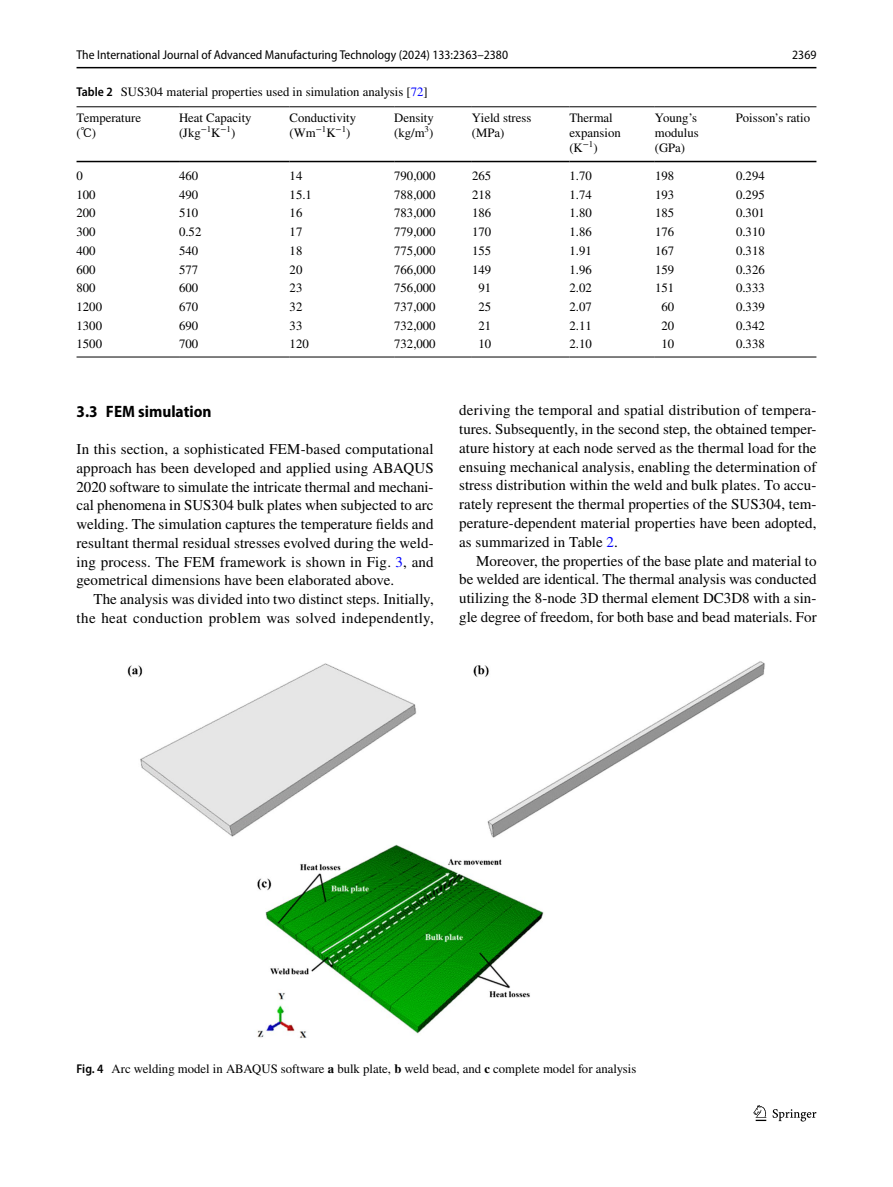
<style>
.page{position:relative;width:893px;height:1187px;background:#fff}
.page>*{position:absolute;margin:0;border:0;box-sizing:border-box;transform-origin:0 0}
.t1{font:700 semi-condensed 16.5px "Myriad Pro";color:#000}
.t2{font:15px/18.8px "STIX";letter-spacing:.005em;color:#000;text-align:justify}
.t3{font:12.75px/15px "STIX";color:#000}
.t4{font:semi-condensed 12.75px "Myriad Pro";color:#000}
.s1{font-family:"Myriad Pro";font-weight:600;font-stretch:semi-condensed}
.s2{color:#00f}
.s3{font-family:"Code 2000"}
.s4{font-weight:700}
</style>
<div class="page">
<hr style="left:77px;top:67px;width:739px;height:1px;background:#000">
<svg style="left:753px;top:1105px;width:13px;height:15px"></svg>
<svg style="left:773px;top:1109px;width:43px;height:12px"></svg>
<hr style="left:77px;top:106px;width:102px;height:1px;background:#000">
<hr style="left:77px;top:161px;width:102px;height:1px;background:#000">
<hr style="left:179px;top:106px;width:111px;height:1px;background:#000">
<hr style="left:179px;top:161px;width:111px;height:1px;background:#000">
<hr style="left:290px;top:106px;width:104px;height:1px;background:#000">
<hr style="left:290px;top:161px;width:104px;height:1px;background:#000">
<hr style="left:394px;top:106px;width:78px;height:1px;background:#000">
<hr style="left:394px;top:161px;width:78px;height:1px;background:#000">
<hr style="left:472px;top:106px;width:97px;height:1px;background:#000">
<hr style="left:472px;top:161px;width:97px;height:1px;background:#000">
<hr style="left:569px;top:106px;width:86px;height:1px;background:#000">
<hr style="left:569px;top:161px;width:86px;height:1px;background:#000">
<hr style="left:655px;top:106px;width:81px;height:1px;background:#000">
<hr style="left:655px;top:161px;width:81px;height:1px;background:#000">
<hr style="left:736px;top:106px;width:80px;height:1px;background:#000">
<hr style="left:736px;top:161px;width:80px;height:1px;background:#000">
<hr style="left:77px;top:356px;width:102px;height:1px;background:#000">
<hr style="left:179px;top:356px;width:111px;height:1px;background:#000">
<hr style="left:290px;top:356px;width:104px;height:1px;background:#000">
<hr style="left:394px;top:356px;width:78px;height:1px;background:#000">
<hr style="left:472px;top:356px;width:97px;height:1px;background:#000">
<hr style="left:569px;top:356px;width:86px;height:1px;background:#000">
<hr style="left:655px;top:356px;width:81px;height:1px;background:#000">
<hr style="left:736px;top:356px;width:80px;height:1px;background:#000">
<img style="left:128px;top:661px;width:637px;height:377px">
<p class="t4" style="left:77px;top:48px;width:433px">The International Journal of Advanced Manufacturing Technology (2024) 133:2363–2380</p>
<p class="t4" style="left:792px;top:48px;width:26px">2369</p>
<p class="t3" style="left:77px;top:80px;width:353px;line-height:25.5px"><span class="s1">Table 2</span> SUS304 material properties used in simulation analysis [<span class="s2">72</span>]<br>Temperature</p>
<p class="t3" style="left:77px;top:126px;width:21px">(<span class="s3">℃</span>)</p>
<p class="t3" style="left:179px;top:111px;width:74px">Heat Capacity (Jkg<sup>−1</sup>K<sup>−1</sup>)</p>
<p class="t3" style="left:290px;top:111px;width:68px">Conductivity (Wm<sup>−1</sup>K<sup>−1</sup>)</p>
<p class="t3" style="left:394px;top:111px;width:41px">Density (kg/m<sup>3</sup>)</p>
<p class="t3" style="left:472px;top:111px;width:61px">Yield stress (MPa)</p>
<p class="t3" style="left:569px;top:111px;width:53px">Thermal expansion (K<sup>−1</sup>)</p>
<p class="t3" style="left:655px;top:111px;width:45px;text-align:justify">Young’s modulus (GPa)</p>
<p class="t3" style="left:736px;top:111px;width:76px">Poisson’s ratio</p>
<p class="t3" style="left:77px;top:169px;width:8px">0</p>
<p class="t3" style="left:179px;top:169px;width:21px">460</p>
<p class="t3" style="left:290px;top:169px;width:14px">14</p>
<p class="t3" style="left:394px;top:169px;width:43px">790,000</p>
<p class="t3" style="left:472px;top:169px;width:21px">265</p>
<p class="t3" style="left:569px;top:169px;width:24px">1.70</p>
<p class="t3" style="left:655px;top:169px;width:21px">198</p>
<p class="t3" style="left:736px;top:169px;width:30px">0.294</p>
<p class="t3" style="left:77px;top:188px;width:21px">100</p>
<p class="t3" style="left:179px;top:188px;width:21px">490</p>
<p class="t3" style="left:290px;top:188px;width:24px">15.1</p>
<p class="t3" style="left:394px;top:188px;width:43px">788,000</p>
<p class="t3" style="left:472px;top:188px;width:21px">218</p>
<p class="t3" style="left:569px;top:188px;width:24px">1.74</p>
<p class="t3" style="left:655px;top:188px;width:21px">193</p>
<p class="t3" style="left:736px;top:188px;width:30px">0.295</p>
<p class="t3" style="left:77px;top:206px;width:21px">200</p>
<p class="t3" style="left:179px;top:206px;width:21px">510</p>
<p class="t3" style="left:290px;top:206px;width:14px">16</p>
<p class="t3" style="left:394px;top:206px;width:43px">783,000</p>
<p class="t3" style="left:472px;top:206px;width:21px">186</p>
<p class="t3" style="left:569px;top:206px;width:24px">1.80</p>
<p class="t3" style="left:655px;top:206px;width:21px">185</p>
<p class="t3" style="left:736px;top:206px;width:30px">0.301</p>
<p class="t3" style="left:77px;top:225px;width:21px">300</p>
<p class="t3" style="left:179px;top:225px;width:24px">0.52</p>
<p class="t3" style="left:290px;top:225px;width:14px">17</p>
<p class="t3" style="left:394px;top:225px;width:43px">779,000</p>
<p class="t3" style="left:472px;top:225px;width:21px">170</p>
<p class="t3" style="left:569px;top:225px;width:24px">1.86</p>
<p class="t3" style="left:655px;top:225px;width:21px">176</p>
<p class="t3" style="left:736px;top:225px;width:30px">0.310</p>
<p class="t3" style="left:77px;top:244px;width:21px">400</p>
<p class="t3" style="left:179px;top:244px;width:21px">540</p>
<p class="t3" style="left:290px;top:244px;width:14px">18</p>
<p class="t3" style="left:394px;top:244px;width:43px">775,000</p>
<p class="t3" style="left:472px;top:244px;width:21px">155</p>
<p class="t3" style="left:569px;top:244px;width:24px">1.91</p>
<p class="t3" style="left:655px;top:244px;width:21px">167</p>
<p class="t3" style="left:736px;top:244px;width:30px">0.318</p>
<p class="t3" style="left:77px;top:262px;width:21px">600</p>
<p class="t3" style="left:179px;top:262px;width:21px">577</p>
<p class="t3" style="left:290px;top:262px;width:14px">20</p>
<p class="t3" style="left:394px;top:262px;width:43px">766,000</p>
<p class="t3" style="left:472px;top:262px;width:21px">149</p>
<p class="t3" style="left:569px;top:262px;width:24px">1.96</p>
<p class="t3" style="left:655px;top:262px;width:21px">159</p>
<p class="t3" style="left:736px;top:262px;width:30px">0.326</p>
<p class="t3" style="left:77px;top:281px;width:21px">800</p>
<p class="t3" style="left:179px;top:281px;width:21px">600</p>
<p class="t3" style="left:290px;top:281px;width:14px">23</p>
<p class="t3" style="left:394px;top:281px;width:43px">756,000</p>
<p class="t3" style="left:478px;top:281px;width:14px">91</p>
<p class="t3" style="left:569px;top:281px;width:24px">2.02</p>
<p class="t3" style="left:655px;top:281px;width:21px">151</p>
<p class="t3" style="left:736px;top:281px;width:30px">0.333</p>
<p class="t3" style="left:77px;top:300px;width:27px">1200</p>
<p class="t3" style="left:179px;top:300px;width:21px">670</p>
<p class="t3" style="left:290px;top:300px;width:14px">32</p>
<p class="t3" style="left:394px;top:300px;width:43px">737,000</p>
<p class="t3" style="left:478px;top:300px;width:14px">25</p>
<p class="t3" style="left:569px;top:300px;width:24px">2.07</p>
<p class="t3" style="left:661px;top:300px;width:14px">60</p>
<p class="t3" style="left:736px;top:300px;width:30px">0.339</p>
<p class="t3" style="left:77px;top:319px;width:27px">1300</p>
<p class="t3" style="left:179px;top:319px;width:21px">690</p>
<p class="t3" style="left:290px;top:319px;width:14px">33</p>
<p class="t3" style="left:394px;top:319px;width:43px">732,000</p>
<p class="t3" style="left:478px;top:319px;width:14px">21</p>
<p class="t3" style="left:569px;top:319px;width:24px">2.11</p>
<p class="t3" style="left:661px;top:319px;width:14px">20</p>
<p class="t3" style="left:736px;top:319px;width:30px">0.342</p>
<p class="t3" style="left:77px;top:337px;width:27px">1500</p>
<p class="t3" style="left:179px;top:337px;width:21px">700</p>
<p class="t3" style="left:290px;top:337px;width:21px">120</p>
<p class="t3" style="left:394px;top:337px;width:43px">732,000</p>
<p class="t3" style="left:478px;top:337px;width:14px">10</p>
<p class="t3" style="left:569px;top:337px;width:24px">2.10</p>
<p class="t3" style="left:661px;top:337px;width:14px">10</p>
<p class="t3" style="left:736px;top:337px;width:30px">0.338</p>
<p class="t1" style="left:77px;top:402px;width:137px">3.3 FEM simulation</p>
<p class="t2" style="left:77px;top:440px;width:359px">In this section, a sophisticated FEM-based computational approach has been developed and applied using ABAQUS 2020 software to simulate the intricate thermal and mechani&shy;cal phenomena in SUS304 bulk plates when subjected to arc welding. The simulation captures the temperature fields and resultant thermal residual stresses evolved during the weld&shy;ing process. The FEM framework is shown in Fig. <span class="s2">3</span>, and geometrical dimensions have been elaborated above.</p>
<p class="t2" style="left:77px;top:590px;width:359px;text-align:right">The analysis was divided into two distinct steps. Initially, the heat conduction problem was solved independently,</p>
<p class="t2" style="left:459px;top:402px;width:359px">deriving the temporal and spatial distribution of tempera&shy;tures. Subsequently, in the second step, the obtained temper&shy;ature history at each node served as the thermal load for the ensuing mechanical analysis, enabling the determination of stress distribution within the weld and bulk plates. To accu&shy;rately represent the thermal properties of the SUS304, tem&shy;perature-dependent material properties have been adopted, as summarized in Table <span class="s2">2</span>.</p>
<p class="t2" style="left:459px;top:552px;width:359px;text-indent:17px">Moreover, the properties of the base plate and material to be welded are identical. The thermal analysis was conducted utilizing the 8-node 3D thermal element DC3D8 with a sin&shy;gle degree of freedom, for both base and bead materials. For</p>
<p class="t3" style="left:77px;top:1062px;width:561px"><span class="s1">Fig. 4</span> Arc welding model in ABAQUS software <span class="s4">a</span> bulk plate, <span class="s4">b</span> weld bead, and <span class="s4">c</span> complete model for analysis</p>
</div>
